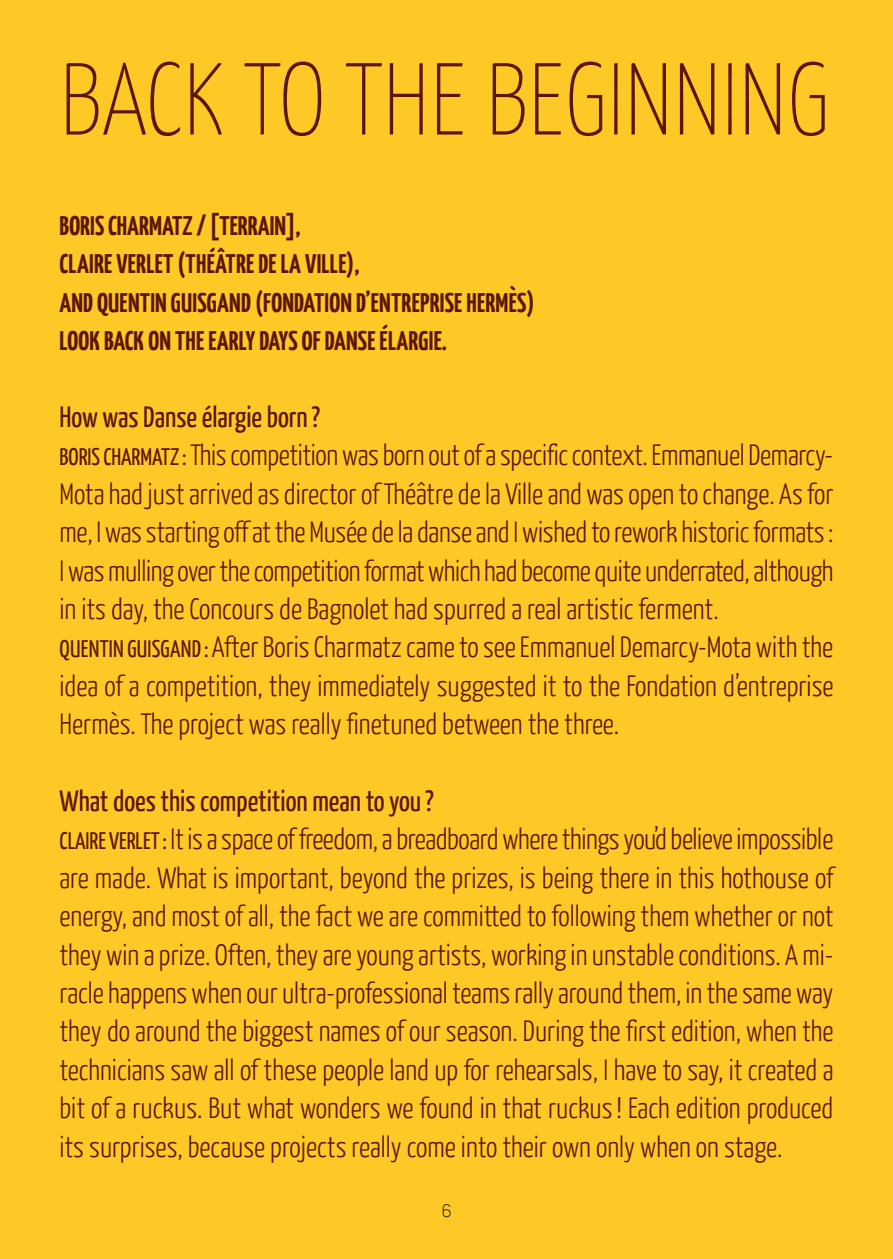
<style>
.page{position:relative;width:893px;height:1259px;background:#fec827}
.page>*{position:absolute;margin:0;border:0;box-sizing:border-box;transform-origin:0 0}
.t1{font:100 102px "Yanone Kaffeesatz";letter-spacing:.01em;color:#5c1507}
.t2{font:300 29.4px/38.4px "Yanone Kaffeesatz";color:#5c1507}
.t3{font:700 27px/38.4px "Yanone Kaffeesatz";letter-spacing:.01em;color:#5c1507}
.t4{font:300 18px "TT Rounds Condensed";color:#231f20}
.s1{font-weight:400}
.s2{font-weight:400;font-size:24px}
</style>
<div class="page">
<h1 class="t1" style="left:60px;top:36px;width:771px">BACK TO THE BEGINNING</h1>
<p class="t3" style="left:60px;top:205px;width:476px">BORIS CHARMATZ / [TERRAIN],<br>CLAIRE VERLET (THÉÂTRE DE LA VILLE),<br>AND QUENTIN GUISGAND (FONDATION D’ENTREPRISE HERMÈS)<br>LOOK BACK ON THE EARLY DAYS OF DANSE ÉLARGIE.</p>
<p class="t2" style="left:60px;top:397px;width:775px"><span class="s1">How was Danse élargie born?<br></span><span class="s2">BORIS CHARMATZ:</span> This competition was born out of a specific context. Emmanuel Demarcy-Mota had just arrived as director of Théâtre de la Ville and was open to change. As for me, I was starting off at the Musée de la danse and I wished to rework historic formats:<br>I was mulling over the competition format which had become quite underrated, although in its day, the Concours de Bagnolet had spurred a real artistic ferment.<br><span class="s2">QUENTIN GUISGAND:</span> After Boris Charmatz came to see Emmanuel Demarcy-Mota with the idea of a competition, they immediately suggested it to the Fondation d’entreprise Hermès. The project was really finetuned between the three.</p>
<p class="t2" style="left:60px;top:781px;width:775px"><span class="s1">What does this competition mean to you?<br></span><span class="s2">CLAIRE VERLET:</span> It is a space of freedom, a breadboard where things you’d believe impossible are made. What is important, beyond the prizes, is being there in this hothouse of energy, and most of all, the fact we are committed to following them whether or not they win a prize. Often, they are young artists, working in unstable conditions. A mi&shy;racle happens when our ultra-professional teams rally around them, in the same way they do around the biggest names of our season. During the first edition, when the technicians saw all of these people land up for rehearsals, I have to say, it created a bit of a ruckus. But what wonders we found in that ruckus! Each edition produced its surprises, because projects really come into their own only when on stage.</p>
<p class="t4" style="left:441px;top:1198px;width:12px">6</p>
</div>
